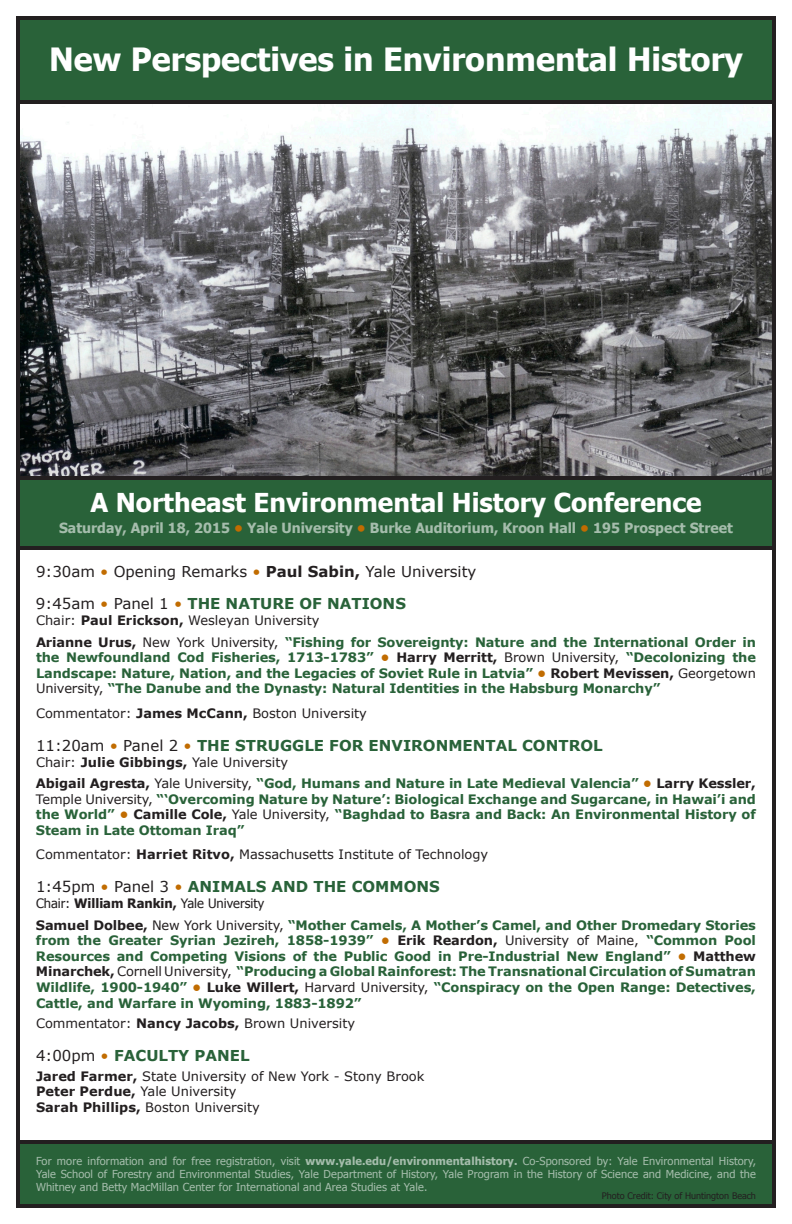
<style>
.page{position:relative;width:792px;height:1224px;background:#fff}
.page>*{position:absolute;margin:0;border:0;box-sizing:border-box;transform-origin:0 0}
.t1{font:700 32px "Tahoma";color:#fff}
.t2{font:700 26px "Tahoma";color:#fff}
.t3{font:15px/32.9px "Verdana";color:#231f20}
.t4{font:700 15px "Verdana";color:#296239}
.t5{font:700 14px "Tahoma";color:#a5bdac}
.t6{font:700 13px/15.6px "Verdana";letter-spacing:-.01em;color:#296239;text-align:justify}
.t7{font:13px/15.6px "Verdana";color:#231f20}
.t8{font:13px "Tahoma";color:#231f20}
.t9{font:11px/13px "Tahoma";letter-spacing:.01em;color:#a5bdac;text-align:justify}
.t10{font:9px "Tahoma";color:#231f20}
.s1{color:#c16c01}
.s2{font-weight:700}
.s3{font-weight:700;color:#296239}
.s4{font-weight:400;color:#231f20}
.s5{color:#231f20}
.s6{font-weight:400;color:#c16c01}
</style>
<div class="page">
<img style="left:21px;top:104px;width:750px;height:372px">
<hr style="left:18px;top:100px;width:756px;height:4px;background:#231f20">
<div style="left:18px;top:18px;width:756px;height:82px;background:#296239"></div>
<div style="left:18px;top:1142px;width:756px;height:64px;background:#296239"></div>
<hr style="left:18px;top:1140px;width:756px;height:4px;background:#231f20">
<div style="left:18px;top:480px;width:756px;height:66px;background:#296239"></div>
<hr style="left:18px;top:476px;width:756px;height:4px;background:#231f20">
<hr style="left:18px;top:546px;width:756px;height:4px;background:#231f20">
<div style="left:16px;top:16px;width:760px;height:1192px;border:4px solid #231f20"></div>
<h1 class="t1" style="left:49px;top:37px;width:695px">New Perspectives in Environmental History</h1>
<h2 class="t2" style="left:91px;top:485px;width:613px">A Northeast Environmental History Conference</h2>
<p class="t5" style="left:59px;top:519px;width:675px">Saturday, April 18, 2015 <span class="s1">•</span> Yale University <span class="s1">•</span> Burke Auditorium, Kroon Hall <span class="s1">•</span> 195 Prospect Street</p>
<p class="t3" style="left:36px;top:554px;width:442px">9:30am <span class="s1">•</span> Opening Remarks <span class="s1">•</span> <span class="s2">Paul Sabin,</span> Yale University<br>9:45am <span class="s1">•</span> Panel 1 <span class="s1">•</span> <span class="s3">The Nature of Nations</span></p>
<p class="t6" style="left:36px;top:609px;width:721px;line-height:21.5px"><span class="s4">Chair:</span> <span class="s5">Paul Erickson,</span> <span class="s4">Wesleyan University<br></span><span class="s5">Arianne U rus,</span> <span class="s4">New York University,</span> “Fishing for Sovereignty: Nature and the International Order in</p>
<p class="t6" style="left:36px;top:649px;width:722px">the Newfoundland Cod Fisheries, 1713-1783” <span class="s1">•</span> <span class="s5">Harry Merritt,</span> <span class="s4">Brown University,</span> “Decolonizing the Landscape: Nature, Nation, and the Legacies of Soviet Rule in Latvia” <span class="s1">•</span> <span class="s5">Robert Mevissen,</span> <span class="s4">Georgetown University,</span> “The Danube and the Dynasty: Natural Identities in the Habsburg Monarchy”</p>
<p class="t7" style="left:36px;top:705px;width:333px">Commentator: <span class="s2">James McCann,</span> Boston University</p>
<p class="t4" style="left:36px;top:735px;width:564px"><span class="s4">11:20am</span> <span class="s6">•</span> <span class="s4">Panel 2</span> <span class="s6">•</span> The Struggle for Environm ental Control</p>
<p class="t6" style="left:36px;top:751px;width:721px;line-height:21.5px"><span class="s4">Chair:</span> <span class="s5">Julie Gibbings,</span> <span class="s4">Yale University<br></span><span class="s5">Abigail Agresta,</span> <span class="s4">Yale University,</span> “God, H umans and Nature in Late Medieval Valencia” <span class="s1">•</span> <span class="s5">Larry Kessler,</span></p>
<p class="t6" style="left:36px;top:791px;width:722px"><span class="s4">Temple University,</span> “‘Overcoming Nature by Nature’: Biological Exchange and Sugarcane, in Hawai’i and the World” <span class="s1">•</span> <span class="s5">Camille Cole,</span> <span class="s4">Yale University,</span> “Baghdad to Basra and Back: An Environmental H istory of Steam in Late Ottoman Iraq”</p>
<p class="t7" style="left:36px;top:847px;width:454px">Commentator: <span class="s2">Harriet Ritvo,</span> Massachusetts Institute of Technology</p>
<p class="t3" style="left:36px;top:870px;width:260px">1:45pm <span class="s1">•</span> Panel 3 <span class="s1">•</span> <span class="s3">Animals and</span></p>
<p class="t4" style="left:314px;top:876px;width:115px">the Commons</p>
<p class="t8" style="left:36px;top:895px;width:230px">Chair: <span class="s2">William Rankin,</span> Yale University</p>
<p class="t6" style="left:36px;top:917px;width:721px"><span class="s5">Samuel Dolbee,</span> <span class="s4">New York University,</span> “Mother Camels, A Mother’s Camel, and Other Dromedary Stories from the Greater Syrian Jezireh, 1858-1939” <span class="s1">•</span> <span class="s5">Erik Reardon,</span> <span class="s4">University of Maine,</span> “Common Pool Resources and Competing Visions of the Public Good in Pre-Industrial New England” <span class="s1">•</span> <span class="s5">Matthew Minarchek,</span> <span class="s4">Cornell University,</span> “Producing a Global Rainforest: The Transnational Circulation of Sumatran Wildlife, 1900-1940” <span class="s1">•</span> <span class="s5">Luke Willert,</span> <span class="s4">Harvard University,</span> “Conspiracy on the Open Range: Detectives, Cattle, and Warfare in Wyoming, 1883-1892”</p>
<p class="t7" style="left:36px;top:1015px;width:321px">Commentator: <span class="s2">Nancy Jacobs,</span> Brown University</p>
<p class="t4" style="left:36px;top:1045px;width:211px"><span class="s4">4:00pm</span> <span class="s6">•</span> Faculty Pan el</p>
<p class="t7" style="left:36px;top:1068px;width:390px"><span class="s2">Jared Farmer,</span> State University of New York - Stony Brook<br><span class="s2">Peter Perdue,</span> Yale University<br><span class="s2">Sarah Phillips,</span> Boston University</p>
<p class="t9" style="left:36px;top:1154px;width:722px">For more information and for free registration, visit <span class="s2">www.yale.edu/environmentalhistory.</span> Co-Sponsored by: Yale Environmental History, Yale School of Forestry and Environmental Studies, Yale Department of History, Yale Program in the History of Science and Medicine, and the Whitney and Betty MacMillan Center for International and Area Studies at Yale.</p>
<p class="t10" style="left:602px;top:1190px;width:156px">Photo Credit: City of Huntington Beach</p>
</div>
